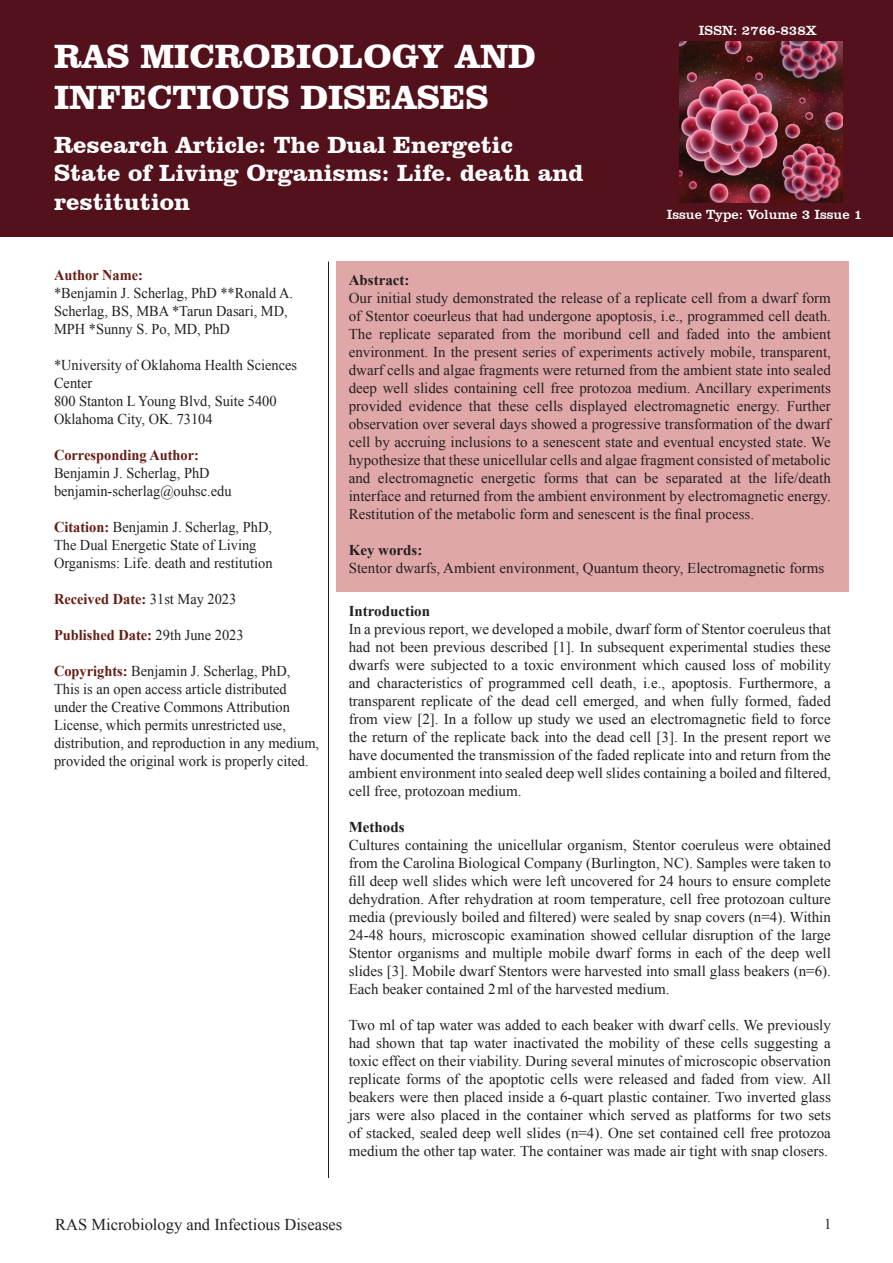
<style>
.page{position:relative;width:893px;height:1263px;background:#fff}
.page>*{position:absolute;margin:0;border:0;box-sizing:border-box;transform-origin:0 0}
.t1{font:700 34.5px/41.4px "Clarendon BT";color:#fff}
.t2{font:700 24px/28.5px "Clarendon BT";color:#fff}
.t3{font:16.5px "Times New Roman";color:#231f20}
.t4{font:15px/18px "Times New Roman";color:#231f20;text-align:justify}
.t5{font:15px/18px "Times New Roman";color:#231f20;scale:.96 1}
.t6{font:700 15px "Times New Roman";color:#671c13;scale:.96 1}
.t7{font:700 15px "Times New Roman";color:#231f20}
.t8{font:13.65px "Clarendon BT";color:#fff}
.s1{font-weight:700;color:#671c13}
.s2{font-weight:400;color:#231f20}
</style>
<div class="page">
<div style="left:336px;top:261px;width:513px;height:331px;background:#e0a7a9"></div>
<div style="left:0;top:0;width:893px;height:236px;background:#53111b"></div>
<hr style="left:328px;top:261px;width:1px;height:917px;background:#231f20">
<img style="left:679px;top:41px;width:163px;height:161px">
<h1 class="t1" style="left:54px;top:34px;width:483px">RAS MICROBIOLOGY AND<br>INFECTIOUS DISEASES</h1>
<h2 class="t2" style="left:54px;top:130px;width:531px">Research Article: The Dual Energetic<br>State of Living Organisms: Life. death and restitution</h2>
<p class="t8" style="left:699px;top:22px;width:119px">ISSN: 2766-838X</p>
<p class="t8" style="left:667px;top:206px;width:197px">Issue Type: Volume 3 Issue 1</p>
<p class="t6" style="left:54px;top:265px;width:94px">Author Name:</p>
<p class="t5" style="left:54px;top:284px;width:251px">*Benjamin J. Scherlag, PhD **Ronald A.<br>Scherlag, BS, MBA *Tarun Dasari, MD,<br>MPH *Sunny S. Po, MD, PhD</p>
<p class="t5" style="left:54px;top:356px;width:255px">*University of Oklahoma Health Sciences<br>Center<br>800 Stanton L Young Blvd, Suite 5400<br>Oklahoma City, OK. 73104</p>
<p class="t6" style="left:54px;top:445px;width:152px">Corresponding Author:</p>
<p class="t5" style="left:54px;top:464px;width:187px">Benjamin J. Scherlag, PhD benjamin-scherlag@ouhsc.edu</p>
<p class="t5" style="left:54px;top:518px;width:229px"><span class="s1">Citation:</span> Benjamin J. Scherlag, PhD,<br>The Dual Energetic State of Living<br>Organisms: Life. death and restitution</p>
<p class="t6" style="left:54px;top:589px;width:191px">Received Date: <span class="s2">31st May 2023</span></p>
<p class="t6" style="left:54px;top:625px;width:199px">Published Date: <span class="s2">29th June 2023</span></p>
<p class="t5" style="left:54px;top:662px;width:278px"><span class="s1">Copyrights:</span> Benjamin J. Scherlag, PhD, This is an open access article distributed under the Creative Commons Attribution License, which permits unrestricted use, distribution, and reproduction in any medium, provided the original work is properly cited.</p>
<p class="t7" style="left:349px;top:270px;width:62px">Abstract:</p>
<p class="t4" style="left:349px;top:289px;width:484px">Our initial study demonstrated the release of a replicate cell from a dwarf form of Stentor coeurleus that had undergone apoptosis, i.e., programmed cell death.<br>The replicate separated from the moribund cell and faded into the ambient environment. In the present series of experiments actively mobile, transparent, dwarf cells and algae fragments were returned from the ambient state into sealed deep well slides containing cell free protozoa medium. Ancillary experiments provided evidence that these cells displayed electromagnetic energy. Further observation over several days showed a progressive transformation of the dwarf cell by accruing inclusions to a senescent state and eventual encysted state. We hypothesize that these unicellular cells and algae fragment consisted of metabolic and electromagnetic energetic forms that can be separated at the life/death interface and returned from the ambient environment by electromagnetic energy.<br>Restitution of the metabolic form and senescent is the final process.</p>
<p class="t7" style="left:349px;top:540px;width:75px">Key words:</p>
<p class="t4" style="left:349px;top:559px;width:477px">Stentor dwarfs, Ambient environment, Quantum theory, Electromagnetic forms</p>
<p class="t7" style="left:349px;top:601px;width:83px">Introduction</p>
<p class="t4" style="left:349px;top:620px;width:484px">In a previous report, we developed a mobile, dwarf form of Stentor coeruleus that had not been previous described [1]. In subsequent experimental studies these dwarfs were subjected to a toxic environment which caused loss of mobility and characteristics of programmed cell death, i.e., apoptosis. Furthermore, a transparent replicate of the dead cell emerged, and when fully formed, faded from view [2]. In a follow up study we used an electromagnetic field to force the return of the replicate back into the dead cell [3]. In the present report we have documented the transmission of the faded replicate into and return from the ambient environment into sealed deep well slides containing a boiled and filtered, cell free, protozoan medium.</p>
<p class="t7" style="left:349px;top:817px;width:57px">Methods</p>
<p class="t4" style="left:349px;top:836px;width:484px">Cultures containing the unicellular organism, Stentor coeruleus were obtained from the Carolina Biological Company (Burlington, NC). Samples were taken to fill deep well slides which were left uncovered for 24 hours to ensure complete dehydration. After rehydration at room temperature, cell free protozoan culture media (previously boiled and filtered) were sealed by snap covers (n=4). Within 24-48 hours, microscopic examination showed cellular disruption of the large Stentor organisms and multiple mobile dwarf forms in each of the deep well slides [3]. Mobile dwarf Stentors were harvested into small glass beakers (n=6).<br>Each beaker contained 2ml of the harvested medium.</p>
<p class="t4" style="left:349px;top:1016px;width:484px">Two ml of tap water was added to each beaker with dwarf cells. We previously had shown that tap water inactivated the mobility of these cells suggesting a toxic effect on their viability. During several minutes of microscopic observation replicate forms of the apoptotic cells were released and faded from view. All beakers were then placed inside a 6-quart plastic container. Two inverted glass jars were also placed in the container which served as platforms for two sets of stacked, sealed deep well slides (n=4). One set contained cell free protozoa medium the other tap water. The container was made air tight with snap closers.</p>
<p class="t3" style="left:55px;top:1213px;width:288px">RAS Microbiology and Infectious Diseases</p>
<p class="t4" style="left:824px;top:1214px;width:9px">1</p>
</div>
